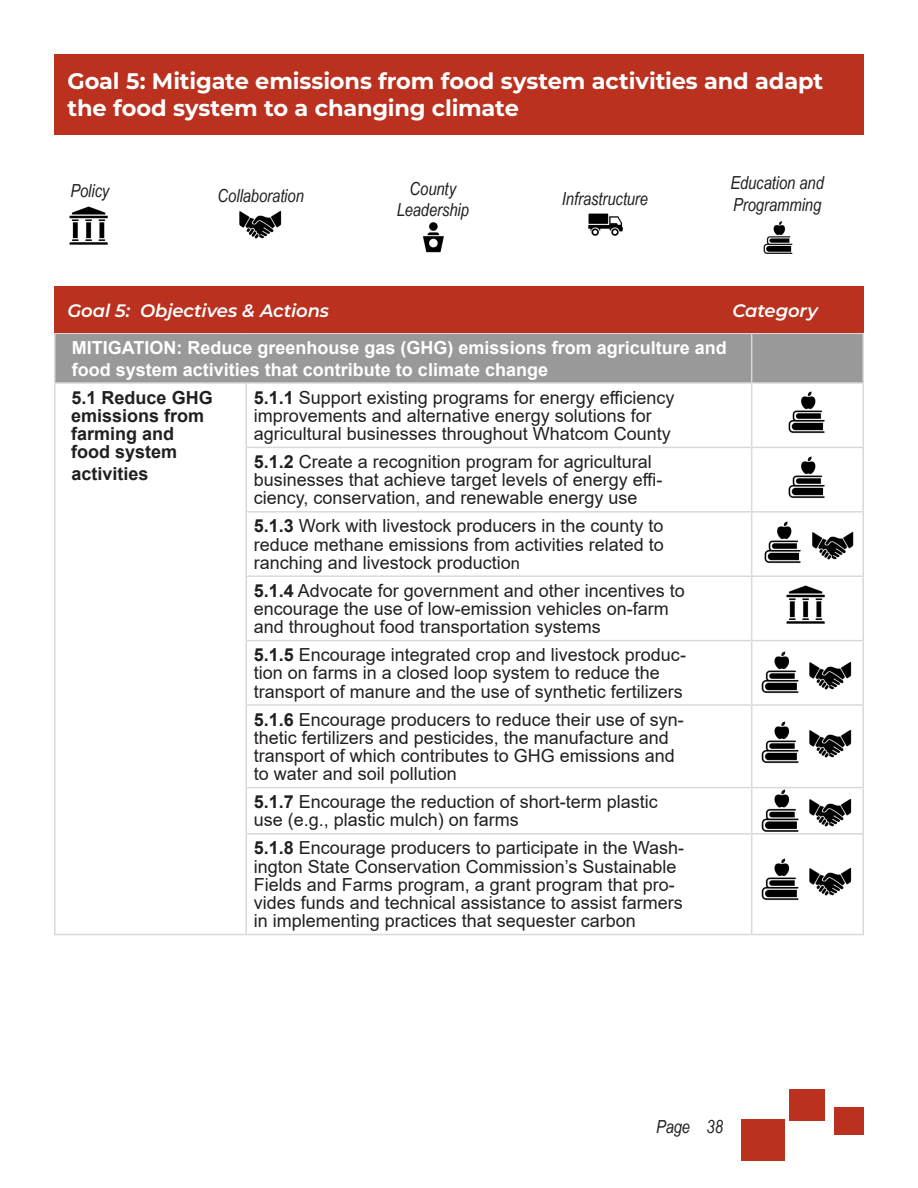
<style>
.page{position:relative;width:918px;height:1188px;background:#fff}
.page>*{position:absolute;margin:0;border:0;box-sizing:border-box;transform-origin:0 0}
.Chapter_sub_header{font:700 22.5px/27px "Montserrat";letter-spacing:-.005em;color:#fff}
.t1{font:18px/18.1px "Arial";color:#231f20}
.t2{font:700 18px/21.6px "Arial";color:#fff}
.Body_Copy{font:italic 18px/21.6px "Arial Narrow";letter-spacing:-.005em;color:#231f20}
.t3{font:700 18px/18.1px "Arial";color:#231f20}
.Goals_and_Obj{font:italic 600 18px "Montserrat";letter-spacing:-.01em;color:#fff}
.Title_Montserrat_Bol{font:italic 600 18px "Montserrat";letter-spacing:-.01em;color:#fff}
.s1{font-weight:700}
.s2{font-size:16.5px}
</style>
<div class="page">
<div style="left:742px;top:1119px;width:43px;height:42px;background:#ba311f"></div>
<div style="left:790px;top:1089px;width:35px;height:32px;background:#ba311f"></div>
<div style="left:834px;top:1107px;width:30px;height:28px;background:#ba311f"></div>
<div style="left:56px;top:334px;width:806px;height:48px;background:#999"></div>
<hr style="left:54px;top:333px;width:192px;height:1px;background:#d9d9d9">
<hr style="left:54px;top:334px;width:2px;height:48px;background:#d9d9d9">
<hr style="left:246px;top:333px;width:506px;height:1px;background:#d9d9d9">
<hr style="left:752px;top:333px;width:112px;height:1px;background:#d9d9d9">
<hr style="left:751px;top:334px;width:1px;height:48px;background:#d9d9d9">
<hr style="left:862px;top:334px;width:2px;height:48px;background:#d9d9d9">
<hr style="left:54px;top:382px;width:192px;height:2px;background:#d9d9d9">
<hr style="left:54px;top:384px;width:2px;height:63px;background:#d9d9d9">
<hr style="left:246px;top:382px;width:506px;height:2px;background:#d9d9d9">
<hr style="left:245px;top:384px;width:2px;height:63px;background:#d9d9d9">
<hr style="left:752px;top:382px;width:112px;height:2px;background:#d9d9d9">
<hr style="left:751px;top:384px;width:1px;height:63px;background:#d9d9d9">
<hr style="left:862px;top:384px;width:2px;height:63px;background:#d9d9d9">
<hr style="left:54px;top:447px;width:2px;height:65px;background:#d9d9d9">
<hr style="left:245px;top:447px;width:507px;height:1px;background:#d9d9d9">
<hr style="left:245px;top:448px;width:2px;height:63px;background:#d9d9d9">
<hr style="left:752px;top:447px;width:112px;height:1px;background:#d9d9d9">
<hr style="left:751px;top:448px;width:1px;height:63px;background:#d9d9d9">
<hr style="left:862px;top:448px;width:2px;height:63px;background:#d9d9d9">
<hr style="left:54px;top:512px;width:2px;height:64px;background:#d9d9d9">
<hr style="left:245px;top:511px;width:507px;height:2px;background:#d9d9d9">
<hr style="left:245px;top:513px;width:2px;height:62px;background:#d9d9d9">
<hr style="left:752px;top:511px;width:112px;height:2px;background:#d9d9d9">
<hr style="left:751px;top:513px;width:1px;height:62px;background:#d9d9d9">
<hr style="left:862px;top:513px;width:2px;height:62px;background:#d9d9d9">
<hr style="left:54px;top:576px;width:2px;height:65px;background:#d9d9d9">
<hr style="left:245px;top:575px;width:507px;height:2px;background:#d9d9d9">
<hr style="left:245px;top:577px;width:2px;height:63px;background:#d9d9d9">
<hr style="left:752px;top:575px;width:112px;height:2px;background:#d9d9d9">
<hr style="left:751px;top:577px;width:1px;height:63px;background:#d9d9d9">
<hr style="left:862px;top:577px;width:2px;height:63px;background:#d9d9d9">
<hr style="left:54px;top:641px;width:2px;height:64px;background:#d9d9d9">
<hr style="left:245px;top:640px;width:507px;height:1px;background:#d9d9d9">
<hr style="left:245px;top:641px;width:2px;height:63px;background:#d9d9d9">
<hr style="left:752px;top:640px;width:112px;height:1px;background:#d9d9d9">
<hr style="left:751px;top:641px;width:1px;height:63px;background:#d9d9d9">
<hr style="left:862px;top:641px;width:2px;height:63px;background:#d9d9d9">
<hr style="left:54px;top:705px;width:2px;height:83px;background:#d9d9d9">
<hr style="left:245px;top:704px;width:507px;height:2px;background:#d9d9d9">
<hr style="left:245px;top:706px;width:2px;height:81px;background:#d9d9d9">
<hr style="left:752px;top:704px;width:112px;height:2px;background:#d9d9d9">
<hr style="left:751px;top:706px;width:1px;height:81px;background:#d9d9d9">
<hr style="left:862px;top:706px;width:2px;height:81px;background:#d9d9d9">
<hr style="left:54px;top:788px;width:2px;height:46px;background:#d9d9d9">
<hr style="left:245px;top:787px;width:507px;height:1px;background:#d9d9d9">
<hr style="left:245px;top:788px;width:2px;height:45px;background:#d9d9d9">
<hr style="left:752px;top:787px;width:112px;height:1px;background:#d9d9d9">
<hr style="left:751px;top:788px;width:1px;height:45px;background:#d9d9d9">
<hr style="left:862px;top:788px;width:2px;height:45px;background:#d9d9d9">
<hr style="left:54px;top:834px;width:2px;height:100px;background:#d9d9d9">
<hr style="left:245px;top:833px;width:507px;height:2px;background:#d9d9d9">
<hr style="left:245px;top:835px;width:2px;height:99px;background:#d9d9d9">
<hr style="left:752px;top:833px;width:112px;height:2px;background:#d9d9d9">
<hr style="left:751px;top:835px;width:1px;height:99px;background:#d9d9d9">
<hr style="left:862px;top:835px;width:2px;height:99px;background:#d9d9d9">
<hr style="left:54px;top:934px;width:192px;height:1px;background:#d9d9d9">
<hr style="left:246px;top:934px;width:506px;height:1px;background:#d9d9d9">
<hr style="left:752px;top:934px;width:112px;height:1px;background:#d9d9d9">
<div style="left:54px;top:54px;width:810px;height:81px;background:#ba311f"></div>
<img style="left:69px;top:206px;width:39px;height:39px">
<img style="left:588px;top:213px;width:35px;height:23px">
<img style="left:763px;top:221px;width:30px;height:33px">
<img style="left:239px;top:210px;width:43px;height:29px">
<img style="left:422px;top:222px;width:22px;height:30px">
<div style="left:54px;top:286px;width:810px;height:47px;background:#ba311f"></div>
<img style="left:764px;top:521px;width:37px;height:43px">
<img style="left:788px;top:391px;width:37px;height:43px">
<img style="left:788px;top:456px;width:37px;height:43px">
<img style="left:761px;top:651px;width:38px;height:43px">
<img style="left:761px;top:721px;width:38px;height:43px">
<img style="left:757px;top:789px;width:45px;height:46px">
<img style="left:761px;top:858px;width:38px;height:43px">
<img style="left:786px;top:585px;width:39px;height:39px">
<img style="left:812px;top:531px;width:42px;height:29px">
<img style="left:809px;top:661px;width:43px;height:29px">
<img style="left:809px;top:729px;width:43px;height:29px">
<img style="left:809px;top:798px;width:43px;height:29px">
<img style="left:809px;top:867px;width:43px;height:29px">
<p class="Chapter_sub_header" style="left:68px;top:67px;width:757px">Goal 5: Mitigate emissions from food system activities and adapt the food system to a changing climate</p>
<p class="Body_Copy" style="left:70px;top:179px;width:40px">Policy</p>
<p class="Body_Copy" style="left:218px;top:185px;width:88px">Collaboration</p>
<p class="Body_Copy" style="left:397px;top:177px;width:74px;text-align:center">County<br>Leadership</p>
<p class="Body_Copy" style="left:562px;top:188px;width:88px">Infrastructure</p>
<p class="Body_Copy" style="left:730px;top:172px;width:95px">Education and<br>Programming</p>
<p class="Goals_and_Obj" style="left:68px;top:298px;width:263px">Goal 5: Objectives &amp; Actions</p>
<p class="Title_Montserrat_Bol" style="left:732px;top:298px;width:87px">Category</p>
<p class="t2" style="left:62px;top:303px;width:63px">Goal 5:</p>
<p class="t2" style="left:759px;top:303px;width:37px">CAT</p>
<p class="t2" style="left:72px;top:337px;width:656px">MITIGATION: Reduce greenhouse gas (GHG) emissions from agriculture and food system activities that contribute to climate change</p>
<p class="t3" style="left:71px;top:388px;width:143px">5.1 Reduce GHG emissions from farming and food system</p>
<p class="t3" style="left:71px;top:465px;width:79px">activities</p>
<p class="t1" style="left:254px;top:388px;width:422px"><span class="s1">5.1.1</span> Support existing programs for energy efficiency improvements and alternative energy solutions for agricultural businesses throughout Whatcom County</p>
<p class="t1" style="left:254px;top:453px;width:410px"><span class="s1">5.1.2</span> Create a recognition program for agricultural businesses that achieve target levels of energy effi&shy;ciency, conservation, and renewable energy use</p>
<p class="t1" style="left:254px;top:517px;width:412px;text-align:justify"><span class="s1">5.1.3</span> Work with livestock producers in the county to reduce methane emissions from activities related to ranching and livestock productio<span class="s2">n</span></p>
<p class="t1" style="left:254px;top:581px;width:433px"><span class="s1">5.1.4</span> Advocate for government and other incentives to encourage the use of low-emission vehicles on-farm and throughout food transportation systems</p>
<p class="t1" style="left:254px;top:646px;width:434px"><span class="s1">5.1.5</span> Encourage integrated crop and livestock produc&shy;tion on farms in a closed loop system to reduce the transport of manure and the use of synthetic fertilizers</p>
<p class="t1" style="left:254px;top:710px;width:432px"><span class="s1">5.1.6</span> Encourage producers to reduce their use of syn&shy;thetic fertilizers and pesticides, the manufacture and transport of which contributes to GHG emissions and to water and soil pollution</p>
<p class="t1" style="left:254px;top:793px;width:406px"><span class="s1">5.1.7</span> Encourage the reduction of short-term plastic use (e.g., plastic mulch) on farms</p>
<p class="t1" style="left:254px;top:839px;width:432px"><span class="s1">5.1.8</span> Encourage producers to participate in the Wash&shy;ington State Conservation Commission’s Sustainable Fields and Farms program, a grant program that pro&shy;vides funds and technical assistance to assist farmers in implementing practices that sequester carbon</p>
<p class="Body_Copy" style="left:656px;top:1115px;width:69px">Page 38</p>
</div>
